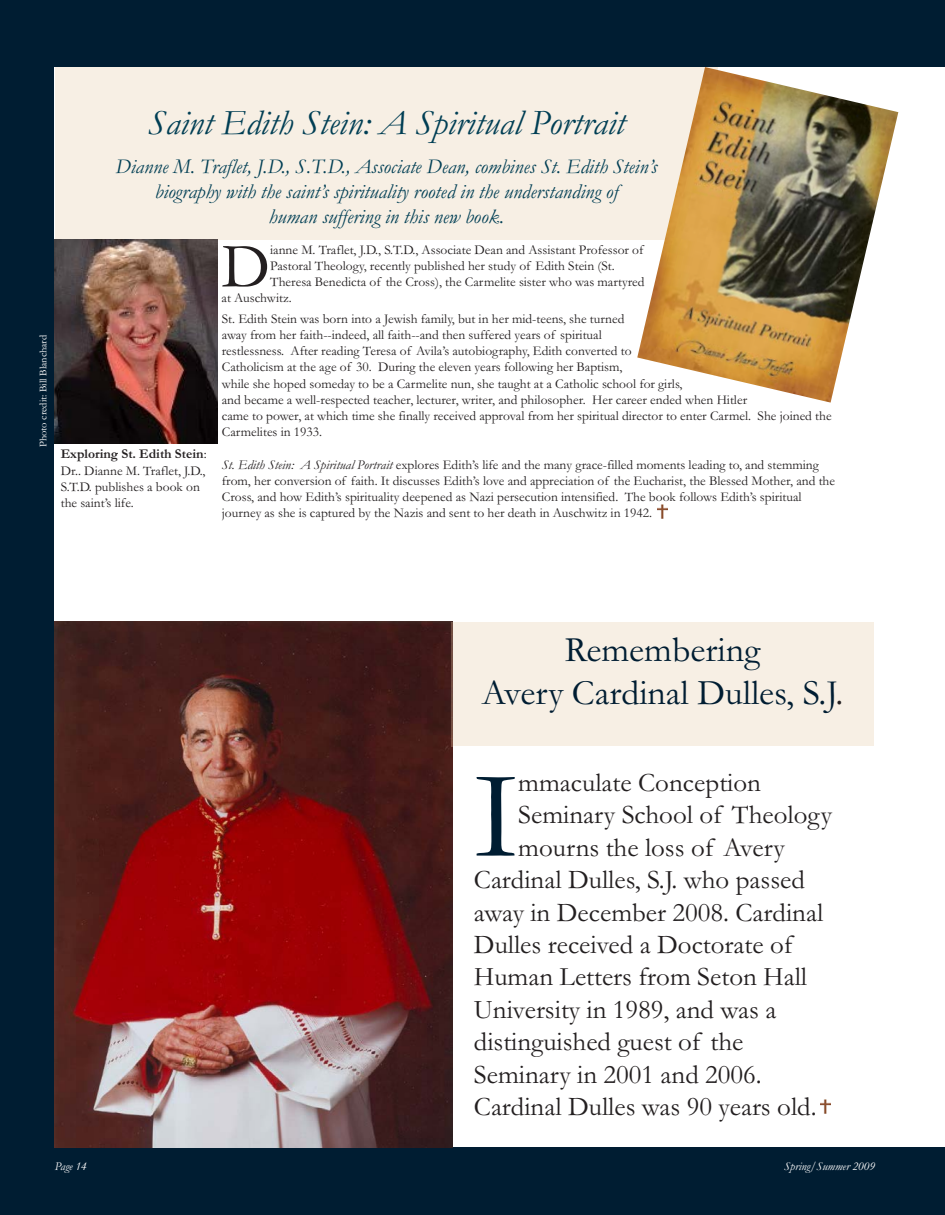
<style>
.page{position:relative;width:945px;height:1215px;background:#001d32}
.page>*{position:absolute;margin:0;border:0;box-sizing:border-box;transform-origin:0 0}
.t1{font:126px "Garamond";color:#001d32}
.t2{font:63px "Garamond";color:#231f20}
.t3{font:36px/43.2px "Garamond";color:#001d32;text-align:center}
.t4{font:italic 36px "Garamond";color:#003e54}
.t5{font:27px "Garamond";color:#231f20}
.t6{font:italic 21px/25.2px "Garamond";color:#003e54;text-align:center}
.t7{font:13.5px/16.2px "Garamond";color:#231f20}
.t8{font:italic 12px "Garamond";color:#fff}
.t9{font:10.5px "Garamond";color:#fff}
.s1{font-style:italic}
.s2{font-weight:700}
.s3{color:#231f20}
</style>
<div class="page">
<div style="left:54px;top:68px;width:891px;height:1079px;background:#fff"></div>
<div style="left:55px;top:68px;width:663px;height:172px;background:#f7efe4"></div>
<img style="left:54px;top:239px;width:163px;height:204px">
<img style="left:637px;top:67px;width:261px;height:336px">
<img style="left:821px;top:1100px;width:9px;height:14px">
<img style="left:54px;top:621px;width:398px;height:527px">
<div style="left:452px;top:622px;width:422px;height:124px;background:#f7efe4"></div>
<img style="left:452px;top:622px;width:1px;height:124px">
<img style="left:658px;top:504px;width:9px;height:15px">
<p class="t9" style="left:37px;top:447px;width:114px;rotate:-90deg">Photo credit: Bill Blanchard</p>
<h3 class="t4" style="left:148px;top:101px;width:479px">Saint Edith Stein: A Spiritual Portrait</h3>
<h3 class="t6" style="left:115px;top:153px;width:543px">Dianne M. Traflet, J.D., S.T.D., Associate Dean, combines St. Edith Stein’s biography with the saint’s spirituality rooted in the understanding of<br>human suffering in this new book.</h3>
<h2 class="t2" style="left:222px;top:228px;width:50px">D</h2>
<p class="t7" style="left:270px;top:241px;width:375px">ianne M. Traflet, J.D., S.T.D., Associate Dean and Assistant Professor of</p>
<p class="t7" style="left:270px;top:257px;width:346px">Pastoral Theology, recently published her study of Edith Stein (St.</p>
<p class="t7" style="left:270px;top:273px;width:376px">Theresa Benedicta of the Cross), the Carmelite sister who was martyred</p>
<p class="t7" style="left:222px;top:290px;width:72px">at Auschwitz.</p>
<p class="t7" style="left:222px;top:310px;width:611px">St. Edith Stein was born into a Jewish family, but in her mid-teens, she turned<br>away from her faith--indeed, all faith--and then suffered years of spiritual<br>restlessness. After reading Teresa of Avila’s autobiography, Edith converted to<br>Catholicism at the age of 30. During the eleven years following her Baptism,<br>while she hoped someday to be a Carmelite nun, she taught at a Catholic school for girls,<br>and became a well-respected teacher, lecturer, writer, and philosopher. Her career ended when Hitler<br>came to power, at which time she finally received approval from her spiritual director to enter Carmel. She joined the Carmelites in 1933.</p>
<p class="t7" style="left:222px;top:456px;width:615px"><span class="s1">St. Edith Stein: A Spiritual Portrait</span> explores Edith’s life and the many grace-filled moments leading to, and stemming from, her conversion of faith. It discusses Edith’s love and appreciation of the Eucharist, the Blessed Mother, and the Cross, and how Edith’s spirituality deepened as Nazi persecution intensified. The book follows Edith’s spiritual journey as she is captured by the Nazis and sent to her death in Auschwitz in 1942.</p>
<p class="t7" style="left:61px;top:446px;width:147px"><span class="s2">Exploring St. Edith Stein</span>:<br>Dr.. Dianne M. Traflet, J.D.,<br>S.T.D. publishes a book on the saint’s life.</p>
<p class="t8" style="left:55px;top:1159px;width:34px">Page 14</p>
<h3 class="t3" style="left:482px;top:627px;width:363px">Remembering<br>Avery Cardinal Dulles, S.J<span class="s3">.</span></h3>
<h1 class="t1" style="left:474px;top:739px;width:46px">I</h1>
<h3 class="t5" style="left:518px;top:766px;width:244px">mmaculate Conception</h3>
<h3 class="t5" style="left:518px;top:798px;width:315px">Seminary School of Theology</h3>
<h3 class="t5" style="left:518px;top:831px;width:268px">mourns the loss of Avery</h3>
<h3 class="t5" style="left:474px;top:863px;width:333px">Cardinal Dulles, S.J. who passed</h3>
<h3 class="t5" style="left:474px;top:895px;width:351px">away in December 2008. Cardinal</h3>
<h3 class="t5" style="left:474px;top:928px;width:320px">Dulles received a Doctorate of</h3>
<h3 class="t5" style="left:474px;top:960px;width:335px">Human Letters from Seton Hall</h3>
<h3 class="t5" style="left:474px;top:993px;width:304px">University in 1989, and was a</h3>
<h3 class="t5" style="left:474px;top:1025px;width:271px">distinguished guest of the</h3>
<h3 class="t5" style="left:474px;top:1057px;width:289px">Seminary in 2001 and 2006.</h3>
<h3 class="t5" style="left:474px;top:1090px;width:344px">Cardinal Dulles was 90 years old.</h3>
<p class="t8" style="left:784px;top:1159px;width:92px">Spring/Summer 2009</p>
</div>
